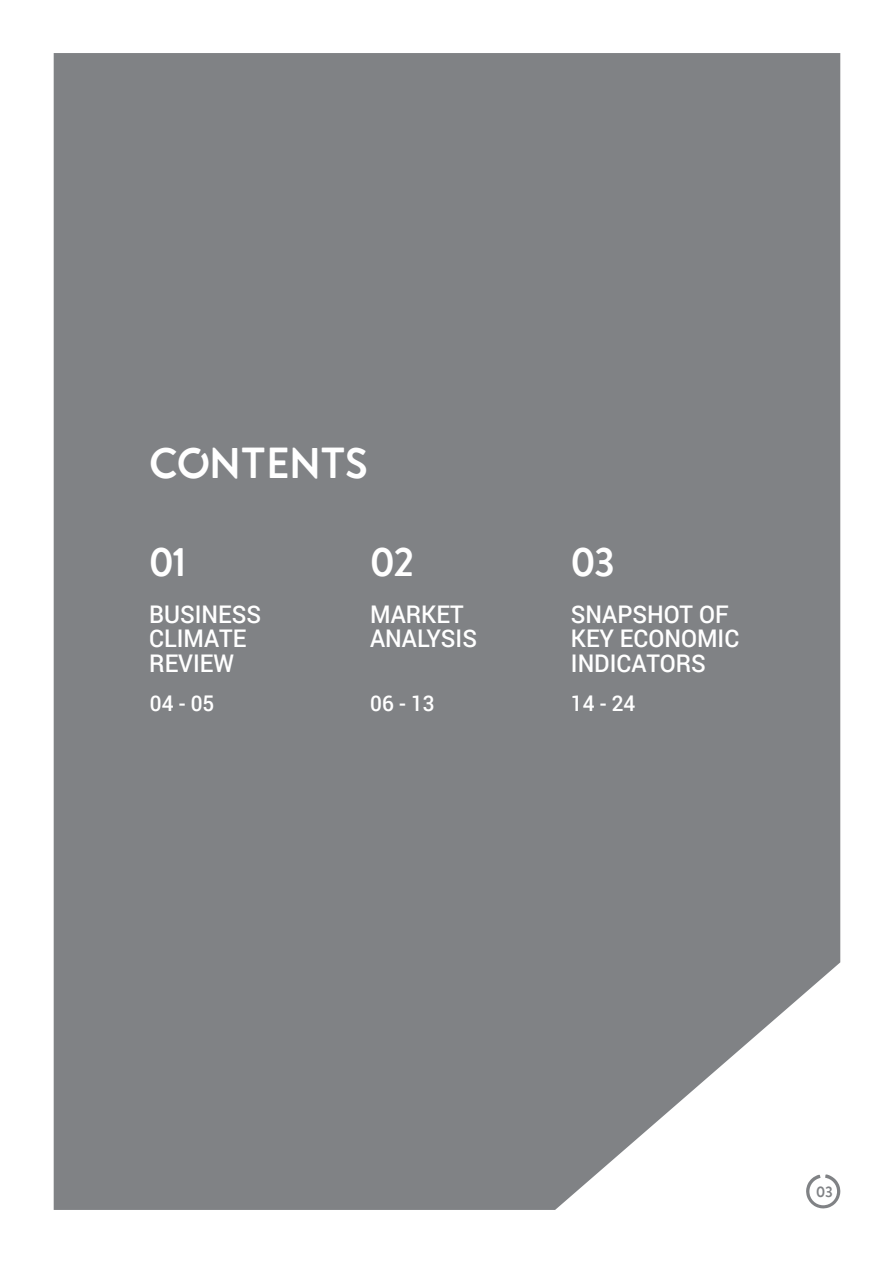
<style>
.page{position:relative;width:894px;height:1263px;background:#fff}
.page>*{position:absolute;margin:0;border:0;box-sizing:border-box;transform-origin:0 0}
.t1{font:43.2px "Enso";letter-spacing:-.025em;color:#fff;scale:.96 1}
.t2{font:40.5px "Enso";color:#fff;scale:.96 1}
.t3{font:500 24.3px/24.3px "Roboto";color:#fff;scale:.96 1}
.t4{font:500 21.6px "Roboto";color:#fff;scale:.96 1}
.t5{font:15px "Enso";color:#808285;scale:.96 1}
</style>
<div class="page">
<div style="left:54px;top:53px;width:786px;height:1157px;background:#808285"></div>
<svg style="left:806px;top:1174px;width:34px;height:34px"></svg>
<h1 class="t1" style="left:149px;top:429px;width:228px">CONTENTS</h1>
<h2 class="t2" style="left:149px;top:530px;width:40px">01</h2>
<h2 class="t2" style="left:370px;top:530px;width:47px">02</h2>
<h2 class="t2" style="left:571px;top:530px;width:47px">03</h2>
<p class="t3" style="left:149px;top:601px;width:118px">BUSINESS<br>CLIMATE<br>REVIEW</p>
<p class="t3" style="left:370px;top:601px;width:113px">MARKET<br>ANALYSIS</p>
<p class="t3" style="left:571px;top:601px;width:177px">SNAPSHOT OF<br>KEY ECONOMIC<br>INDICATORS</p>
<p class="t4" style="left:150px;top:688px;width:69px">04 - 05</p>
<p class="t4" style="left:370px;top:688px;width:69px">06 - 13</p>
<p class="t4" style="left:571px;top:688px;width:69px">14 - 24</p>
<p class="t5" style="left:816px;top:1180px;width:19px">03</p>
</div>
